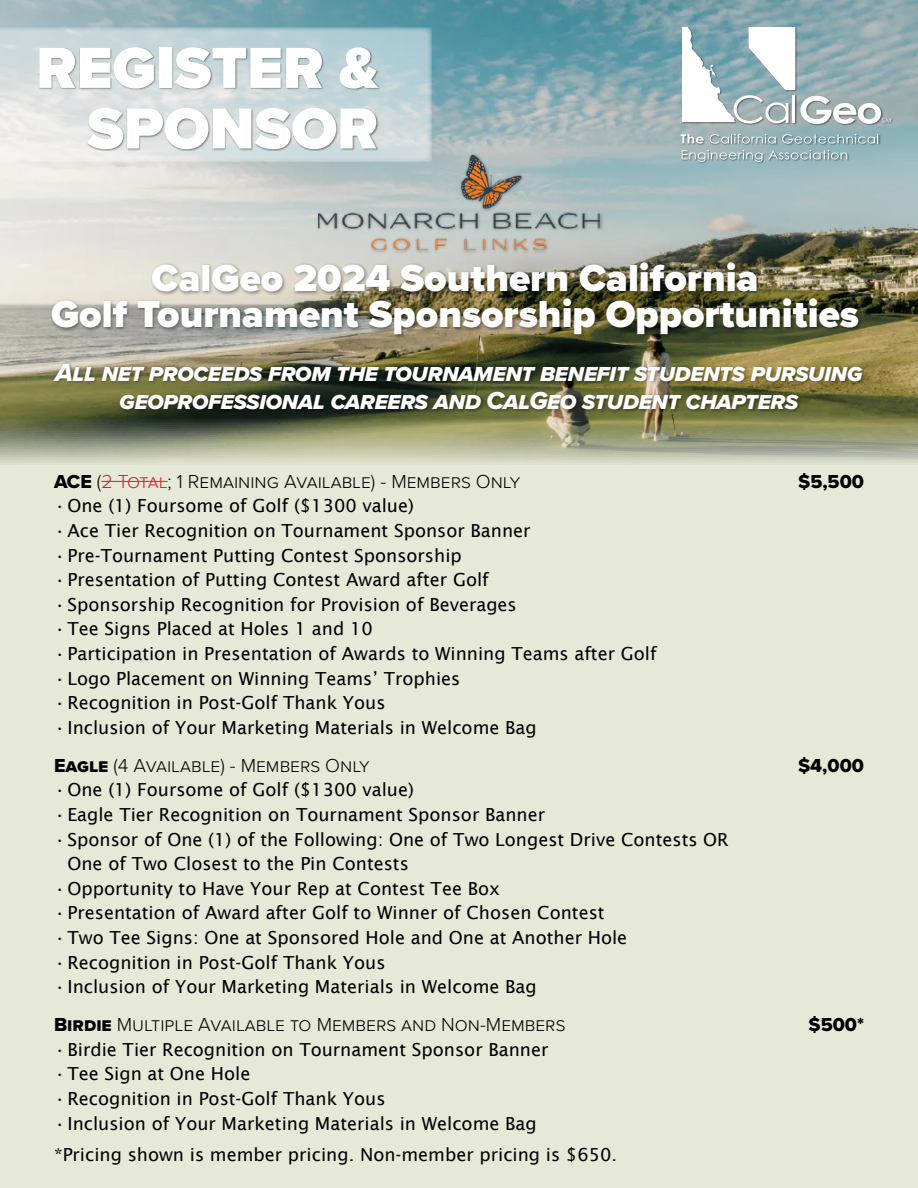
<style>
.page{position:relative;width:918px;height:1188px;background:#e6e8d8}
.page>*{position:absolute;margin:0;border:0;box-sizing:border-box;transform-origin:0 0}
.t1{font:900 60px/60.6px "Proxima Nova";color:#fff;text-align:right}
.t2{font:900 39px/36px "Proxima Nova";color:#fff;text-align:center}
.t3{font:25.5px/28.5px "Proxima Nova Extrabld It";letter-spacing:-.02em;color:#fff;text-align:center}
.t4{font:300 19.5px "Proxima Nova";color:#000}
.t5{font:19.5px "Proxima Nova Extrabld";color:#000}
.t6{font:18px/24.6px "Lucida Sans";color:#000}
.s1{font-family:"Proxima Nova Extrabld";font-weight:400}
.s2{color:#d2232a}
</style>
<div class="page">
<img style="left:0;top:0;width:918px;height:463px">
<div style="left:50px;top:260px;width:813px;height:79px;background:#000;opacity:.4"></div>
<hr style="left:101px;top:481px;width:67px;height:1px;background:#d2232a">
<div style="left:52px;top:362px;width:815px;height:51px;background:#000;opacity:.4"></div>
<div style="left:681px;top:27px;width:212px;height:137px;background:#000;opacity:.4"></div>
<svg style="left:681px;top:134px;width:23px;height:10px"></svg>
<svg style="left:710px;top:134px;width:66px;height:10px"></svg>
<svg style="left:782px;top:134px;width:96px;height:10px"></svg>
<svg style="left:682px;top:150px;width:80px;height:12px"></svg>
<svg style="left:768px;top:150px;width:79px;height:9px"></svg>
<svg style="left:682px;top:27px;width:209px;height:97px;background:#afc2c6"></svg>
<div style="left:316px;top:153px;width:288px;height:101px;background:#000;opacity:.4"></div>
<img style="left:318px;top:155px;width:282px;height:95px">
<svg style="left:0;top:27px;width:432px;height:135px;background:#c8d7db"></svg>
<div style="left:39px;top:47px;width:341px;height:104px;background:#000;opacity:.4"></div>
<h1 class="t1" style="left:36px;top:37px;width:343px">REGISTER &amp;<br>SPONSOR</h1>
<h2 class="t2" style="left:51px;top:260px;width:809px">CalGeo 2024 Southern California<br>Golf Tournament Sponsorship Opportunities</h2>
<h3 class="t3" style="left:55px;top:357px;width:809px">All net proceeds from the tournament benefit students pursuing geoprofessional careers and CalGeo student chapters</h3>
<p class="t4" style="left:54px;top:467px;width:468px"><span class="s1">ACE</span> (<span class="s2">2 Total</span>; 1 Remaining Available) - Members Only</p>
<p class="t5" style="left:798px;top:467px;width:67px">$5,500</p>
<p class="t6" style="left:54px;top:494px;width:362px">•One (1) Foursome of Golf ($1300 value)</p>
<p class="t6" style="left:54px;top:518px;width:478px">•Ace Tier Recognition on Tournament Sponsor Banner</p>
<p class="t6" style="left:54px;top:543px;width:409px">•Pre-Tournament Putting Contest Sponsorship</p>
<p class="t6" style="left:54px;top:568px;width:436px">•Presentation of Putting Contest Award after Golf</p>
<p class="t6" style="left:54px;top:592px;width:464px">•Sponsorship Recognition for Provision of Beverages</p>
<p class="t6" style="left:54px;top:617px;width:320px">•Tee Signs Placed at Holes 1 and 10</p>
<p class="t6" style="left:54px;top:641px;width:604px">•Participation in Presentation of Awards to Winning Teams after Golf</p>
<p class="t6" style="left:54px;top:666px;width:408px">•Logo Placement on Winning Teams’ Trophies</p>
<p class="t6" style="left:54px;top:690px;width:333px">•Recognition in Post-Golf Thank Yous</p>
<p class="t6" style="left:54px;top:715px;width:484px">•Inclusion of Your Marketing Materials in Welcome Bag</p>
<p class="t4" style="left:54px;top:751px;width:317px"><span class="s1">Eagle</span> (4 Available) - Members Only</p>
<p class="t5" style="left:798px;top:751px;width:67px">$4,000</p>
<p class="t6" style="left:54px;top:778px;width:362px">•One (1) Foursome of Golf ($1300 value)</p>
<p class="t6" style="left:54px;top:802px;width:493px">•Eagle Tier Recognition on Tournament Sponsor Banner</p>
<p class="t6" style="left:68px;top:827px;width:663px;text-indent:-14px">•Sponsor of One (1) of the Following: One of Two Longest Drive Contests OR<br>One of Two Closest to the Pin Contests</p>
<p class="t6" style="left:54px;top:876px;width:448px">•Opportunity to Have Your Rep at Contest Tee Box</p>
<p class="t6" style="left:54px;top:901px;width:552px">•Presentation of Award after Golf to Winner of Chosen Contest</p>
<p class="t6" style="left:54px;top:925px;width:575px">•Two Tee Signs: One at Sponsored Hole and One at Another Hole</p>
<p class="t6" style="left:54px;top:950px;width:333px">•Recognition in Post-Golf Thank Yous</p>
<p class="t6" style="left:54px;top:974px;width:484px">•Inclusion of Your Marketing Materials in Welcome Bag</p>
<p class="t4" style="left:54px;top:1010px;width:513px"><span class="s1">Birdie</span> Multiple Available to Members and Non-Members</p>
<p class="t5" style="left:808px;top:1010px;width:57px">$500*</p>
<p class="t6" style="left:54px;top:1037px;width:496px">•Birdie Tier Recognition on Tournament Sponsor Banner</p>
<p class="t6" style="left:54px;top:1062px;width:198px">•Tee Sign at One Hole</p>
<p class="t6" style="left:54px;top:1086px;width:333px">•Recognition in Post-Golf Thank Yous</p>
<p class="t6" style="left:54px;top:1108px;width:565px;line-height:31.3px">•Inclusion of Your Marketing Materials in Welcome Bag<br>*Pricing shown is member pricing. Non-member pricing is $650.</p>
</div>
